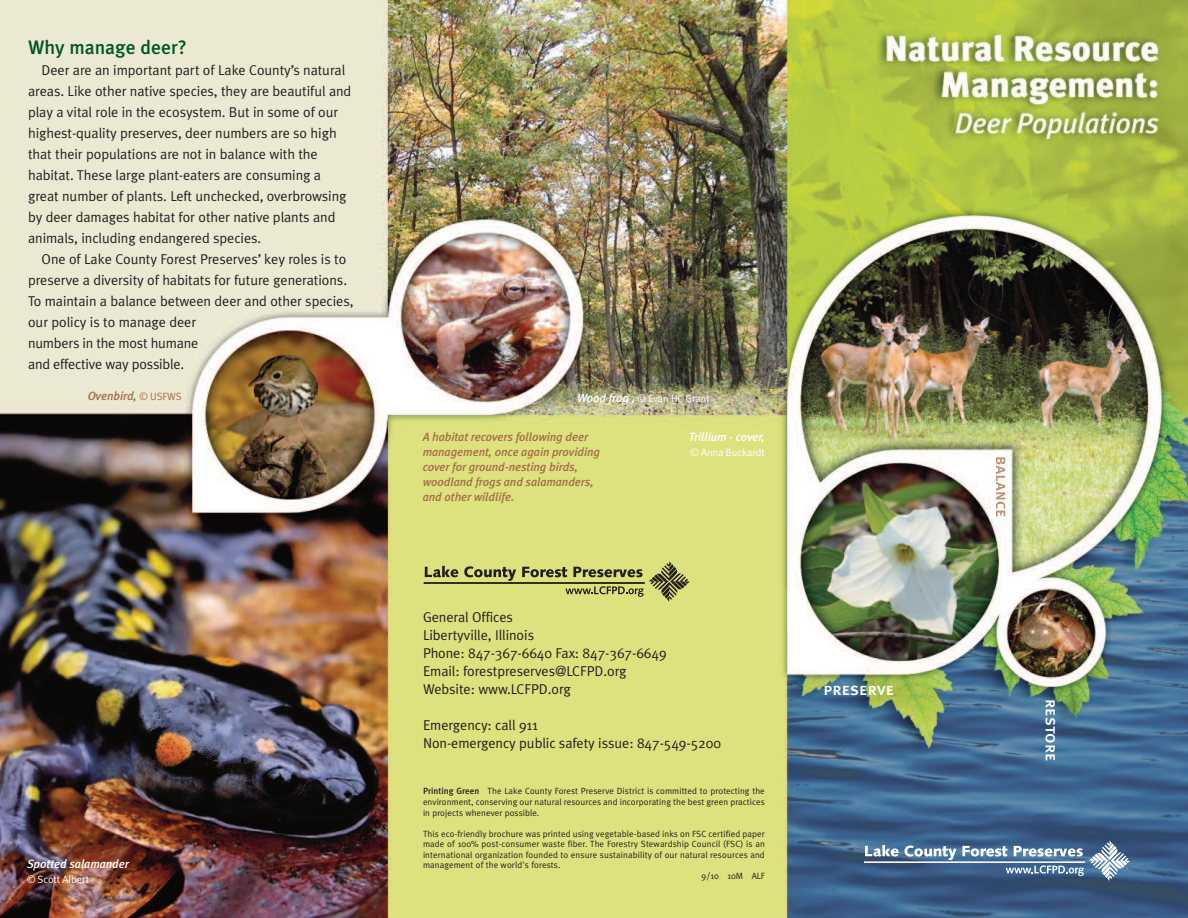
<style>
.page{position:relative;width:1188px;height:918px;background:#fff}
.page>*{position:absolute;margin:0;border:0;box-sizing:border-box;transform-origin:0 0}
.t1{font:500 19.5px "Meta Plus";color:#005627}
.t2{font:17.25px "Meta Plus Medium Caps";letter-spacing:-.005em;color:#fff}
.t3{font:14.25px/21px "Meta Plus Normal";letter-spacing:-.005em;color:#231f20}
.t4{font:italic 500 12px/15px "Meta Plus";letter-spacing:-.005em;color:#a56d4a}
.t5{font:italic 500 12px "Meta Plus";letter-spacing:-.005em;color:#fff}
.t6{font:10.5px "Meta Plus Normal";letter-spacing:-.005em;color:#fff}
.t7{font:9px/10.5px "Meta Plus Normal";letter-spacing:.01em;color:#231f20;text-align:justify}
.s1{font-family:"Meta Plus Normal";font-weight:400;font-style:normal;font-size:10.5px}
.s2{font-family:"Meta Plus";font-weight:500;font-style:italic;font-size:12px}
.s3{font-family:"Meta Plus";font-weight:500}
</style>
<div class="page">
<img style="left:0;top:0;width:1188px;height:918px">
<svg style="left:865px;top:845px;width:34px;height:12px"></svg>
<svg style="left:905px;top:846px;width:51px;height:14px"></svg>
<svg style="left:962px;top:840px;width:168px;height:41px;background:#6481a2"></svg>
<hr style="left:864px;top:862px;width:221px;height:1px;background:#fff">
<svg style="left:425px;top:566px;width:33px;height:11px"></svg>
<svg style="left:464px;top:566px;width:52px;height:15px"></svg>
<svg style="left:522px;top:561px;width:168px;height:41px;background:#b8bb6b"></svg>
<hr style="left:424px;top:582px;width:221px;height:2px;background:#040504">
<img style="left:996px;top:457px;width:9px;height:60px">
<h1 class="t1" style="left:28px;top:36px;width:160px">Why manage deer?</h1>
<p class="t3" style="left:28px;top:60px;width:325px;text-indent:13px">Deer are an important part of Lake County’s natural areas. Like other native species, they are beautiful and play a vital role in the ecosystem. But in some of our highest-quality preserves, deer numbers are so high that their populations are not in balance with the habitat. These large plant-eaters are consuming a great number of plants. Left unchecked, overbrowsing by deer damages habitat for other native plants and animals, including endangered species.</p>
<p class="t3" style="left:28px;top:249px;width:327px;text-indent:13px">One of Lake County Forest Preserves’ key roles is to preserve a diversity of habitats for future generations.<br>To maintain a balance between deer and other species, our policy is to manage deer<br>numbers in the most humane<br>and effective way possible.</p>
<p class="t4" style="left:88px;top:388px;width:96px">Ovenbird, <span class="s1">© USFWS</span></p>
<p class="t5" style="left:27px;top:857px;width:103px">Spotted salamander</p>
<p class="t6" style="left:27px;top:873px;width:64px">© Scott Albert</p>
<p class="t6" style="left:577px;top:392px;width:134px"><span class="s2">Wood frog ,</span> © Evan HC Grant</p>
<p class="t5" style="left:689px;top:430px;width:78px">Trillium - cover,</p>
<p class="t6" style="left:690px;top:446px;width:76px">© Anna Buckardt</p>
<p class="t4" style="left:423px;top:430px;width:179px">A habitat recovers following deer management, once again providing cover for ground-nesting birds, woodland frogs and salamanders, and other wildlife.</p>
<p class="t3" style="left:423px;top:608px;width:245px;line-height:18px">General Offices<br>Libertyville, Illinois<br>Phone: 847-367-6640 Fax: 847-367-6649<br>Email: forestpreserves@LCFPD.org<br>Website: www.LCFPD.org</p>
<p class="t3" style="left:423px;top:716px;width:300px;line-height:18px">Emergency: call 911<br>Non-emergency public safety issue: 847-549-5200</p>
<p class="t7" style="left:423px;top:786px;width:343px"><span class="s3">Printing Green</span> The Lake County Forest Preserve District is committed to protecting the environment, conserving our natural resources and incorporating the best green practices in projects whenever possible.</p>
<p class="t7" style="left:423px;top:828px;width:343px">This eco-friendly brochure was printed using vegetable-based inks on FSC certified paper</p>
<p class="t7" style="left:423px;top:839px;width:343px">made of 100% post-consumer waste fiber. The Forestry Stewardship Council (FSC) is an</p>
<p class="t7" style="left:423px;top:849px;width:343px">international organization founded to ensure sustainability of our natural resources and</p>
<p class="t7" style="left:423px;top:860px;width:139px">management of the world's forests.</p>
<p class="t7" style="left:702px;top:870px;width:65px">9/10 10M ALF</p>
<p class="t2" style="left:824px;top:678px;width:72px">preserve</p>
<p class="t2" style="left:1062px;top:699px;width:64px;rotate:90deg">restore</p>
</div>
